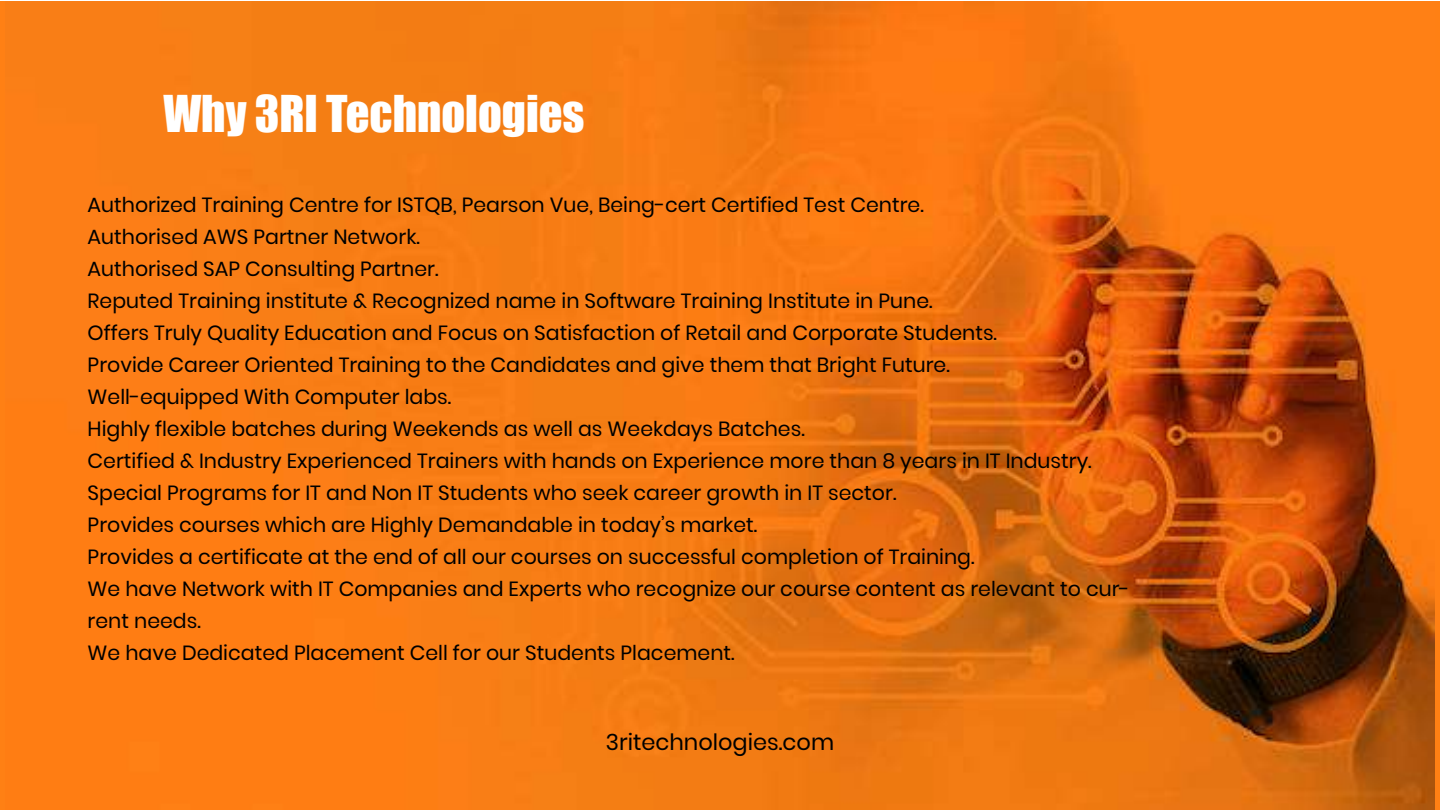
<style>
.page{position:relative;width:1440px;height:810px;background:#fff}
.page>*{position:absolute;margin:0;border:0;box-sizing:border-box;transform-origin:0 0}
.t1{font:46.6px "Impact";color:#fff}
.t2{font:22.5px "Poppins";color:#000}
.t3{font:20.5px/32px "Poppins";color:#000}
</style>
<div class="page">
<img style="left:6px;top:1px;width:1428px;height:809px">
<h1 class="t1" style="left:163px;top:77px;width:423px">Why 3RI Technologies</h1>
<p class="t3" style="left:88px;top:189px;width:1044px">Authorized Training Centre for ISTQB, Pearson Vue, Being-cert Certified Test Centre.<br>Authorised AWS Partner Network.<br>Authorised SAP Consulting Partner.<br>Reputed Training institute &amp; Recognized name in Software Training Institute in Pune.<br>Offers Truly Quality Education and Focus on Satisfaction of Retail and Corporate Students.<br>Provide Career Oriented Training to the Candidates and give them that Bright Future.<br>Well-equipped With Computer labs.<br>Highly flexible batches during Weekends as well as Weekdays Batches.<br>Certified &amp; Industry Experienced Trainers with hands on Experience more than 8 years in IT Industry.<br>Special Programs for IT and Non IT Students who seek career growth in IT sector.<br>Provides courses which are Highly Demandable in today’s market.<br>Provides a certificate at the end of all our courses on successful completion of Training.<br>We have Network with IT Companies and Experts who recognize our course content as relevant to cur&shy;rent needs.<br>We have Dedicated Placement Cell for our Students Placement.</p>
<p class="t2" style="left:606px;top:729px;width:230px">3ritechnologies.com</p>
</div>
